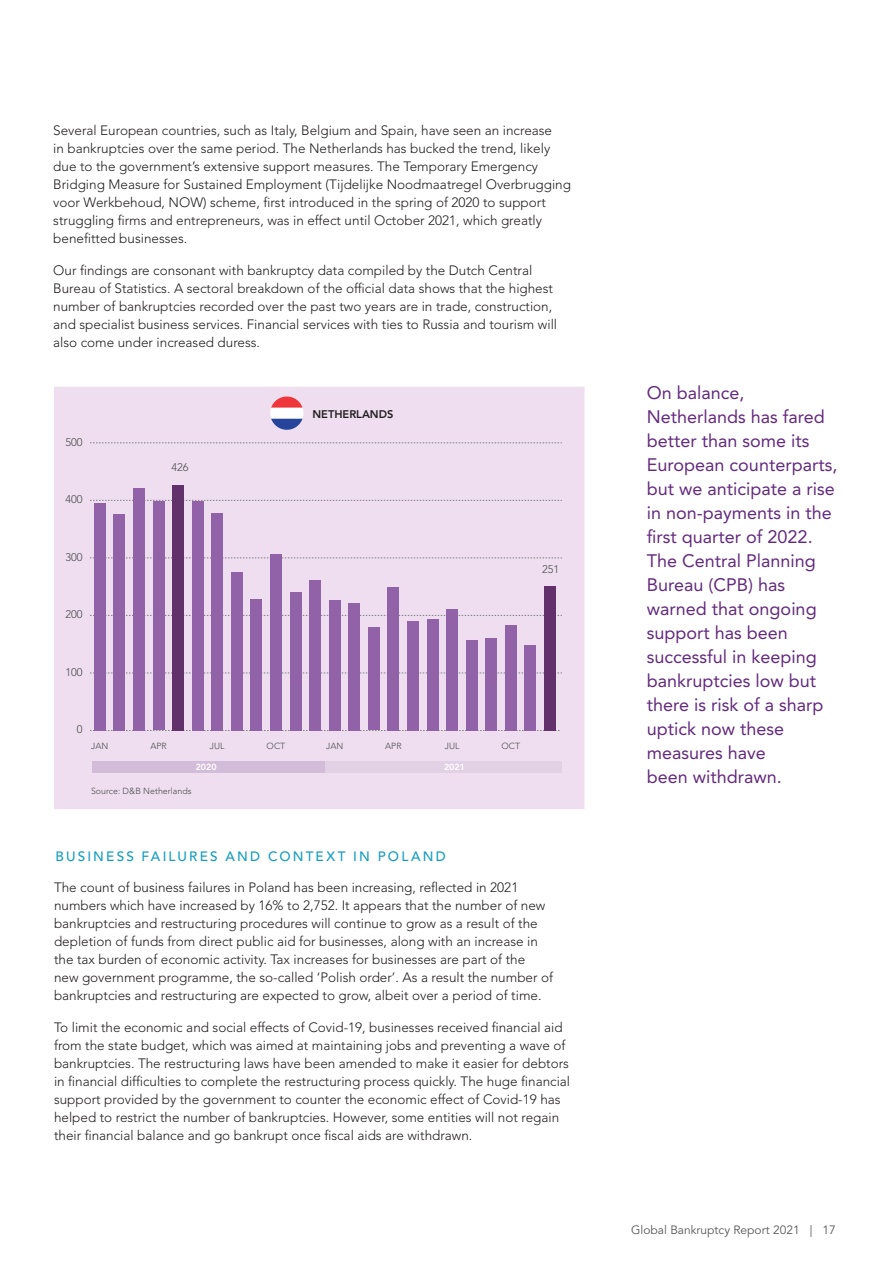
<style>
.page{position:relative;width:893px;height:1263px;background:#fff}
.page>*{position:absolute;margin:0;border:0;box-sizing:border-box;transform-origin:0 0}
.Cover_Subhead{font:18px/24px "Avenir LT Std";color:#642a7d}
.Cover_Subhead-2{font:300 13.5px/18px "Avenir LT Std";color:#231f20}
._05_Body_Copy{font:500 13.5px "Avenir LT Std";letter-spacing:.16em;color:#149dbf}
.t1{font:12px "Avenir LT Std";color:#57585a}
.t2{font:300 11.1px "Avenir LT Std";color:#4b4c4d}
.t3{font:800 11.1px "Avenir LT Std";color:#231f20}
.t4{font:300 8.85px "Avenir LT Std";color:#4b4c4d}
.t5{font:800 8.85px "Avenir LT Std";color:#fff}
</style>
<div class="page">
<div style="left:54px;top:387px;width:530px;height:422px;background:#eedef0"></div>
<div style="left:93px;top:761px;width:233px;height:12px;background:#d3bcda"></div>
<div style="left:325px;top:761px;width:236px;height:12px;background:#e2d0e5"></div>
<div style="left:270px;top:396px;width:33px;height:34px;background:#fff;border-radius:50%"></div>
<svg style="left:271px;top:396px;width:32px;height:12px"></svg>
<svg style="left:271px;top:419px;width:32px;height:11px"></svg>
<svg style="left:90px;top:730px;width:470px;height:1px"></svg>
<svg style="left:90px;top:673px;width:472px;height:1px"></svg>
<svg style="left:90px;top:615px;width:472px;height:1px"></svg>
<svg style="left:90px;top:558px;width:472px;height:1px"></svg>
<svg style="left:90px;top:500px;width:472px;height:1px"></svg>
<svg style="left:90px;top:442px;width:472px;height:1px"></svg>
<div style="left:94px;top:503px;width:12px;height:227px;background:#9262a9"></div>
<div style="left:114px;top:514px;width:11px;height:216px;background:#9262a9"></div>
<div style="left:133px;top:488px;width:12px;height:242px;background:#9262a9"></div>
<div style="left:153px;top:501px;width:11px;height:229px;background:#9262a9"></div>
<div style="left:172px;top:485px;width:12px;height:245px;background:#62306b"></div>
<div style="left:192px;top:501px;width:12px;height:229px;background:#9262a9"></div>
<div style="left:211px;top:513px;width:12px;height:217px;background:#9262a9"></div>
<div style="left:231px;top:572px;width:12px;height:158px;background:#9262a9"></div>
<div style="left:251px;top:599px;width:11px;height:131px;background:#9262a9"></div>
<div style="left:270px;top:554px;width:12px;height:176px;background:#9262a9"></div>
<div style="left:290px;top:592px;width:11px;height:138px;background:#9262a9"></div>
<div style="left:309px;top:580px;width:12px;height:150px;background:#9262a9"></div>
<div style="left:329px;top:600px;width:12px;height:130px;background:#9262a9"></div>
<div style="left:348px;top:603px;width:12px;height:127px;background:#9262a9"></div>
<div style="left:368px;top:627px;width:12px;height:103px;background:#9262a9"></div>
<div style="left:388px;top:587px;width:11px;height:143px;background:#9262a9"></div>
<div style="left:407px;top:621px;width:12px;height:109px;background:#9262a9"></div>
<div style="left:427px;top:619px;width:11px;height:111px;background:#9262a9"></div>
<div style="left:446px;top:608px;width:12px;height:122px;background:#9262a9"></div>
<div style="left:466px;top:640px;width:12px;height:90px;background:#9262a9"></div>
<div style="left:485px;top:638px;width:12px;height:92px;background:#9262a9"></div>
<div style="left:505px;top:625px;width:12px;height:105px;background:#9262a9"></div>
<div style="left:525px;top:645px;width:11px;height:85px;background:#9262a9"></div>
<div style="left:544px;top:586px;width:12px;height:144px;background:#62306b"></div>
<p class="Cover_Subhead-2" style="left:53px;top:122px;width:519px">Several European countries, such as Italy, Belgium and Spain, have seen an increase<br>in bankruptcies over the same period. The Netherlands has bucked the trend, likely due to the government’s extensive support measures. The Temporary Emergency Bridging Measure for Sustained Employment (Tijdelijke Noodmaatregel Overbrugging voor Werkbehoud, NOW) scheme, first introduced in the spring of 2020 to support struggling firms and entrepreneurs, was in effect until October 2021, which greatly benefitted businesses.</p>
<p class="Cover_Subhead-2" style="left:53px;top:261px;width:505px">Our findings are consonant with bankruptcy data compiled by the Dutch Central Bureau of Statistics. A sectoral breakdown of the official data shows that the highest number of bankruptcies recorded over the past two years are in trade, construction, and specialist business services. Financial services with ties to Russia and tourism will also come under increased duress.</p>
<p class="t2" style="left:65px;top:435px;width:19px">500</p>
<p class="t2" style="left:65px;top:493px;width:19px">400</p>
<p class="t2" style="left:65px;top:550px;width:19px">300</p>
<p class="t2" style="left:65px;top:608px;width:19px">200</p>
<p class="t2" style="left:65px;top:665px;width:19px">100</p>
<p class="t2" style="left:171px;top:461px;width:19px">426</p>
<p class="t3" style="left:313px;top:408px;width:82px">NETHERLANDS</p>
<p class="t2" style="left:77px;top:723px;width:7px">0</p>
<p class="t4" style="left:91px;top:741px;width:19px">JAN</p>
<p class="t4" style="left:150px;top:741px;width:18px">APR</p>
<p class="t4" style="left:210px;top:741px;width:16px">JUL</p>
<p class="t4" style="left:267px;top:741px;width:20px">OCT</p>
<p class="t4" style="left:326px;top:741px;width:19px">JAN</p>
<p class="t4" style="left:385px;top:741px;width:18px">APR</p>
<p class="t4" style="left:445px;top:741px;width:16px">JUL</p>
<p class="t4" style="left:501px;top:741px;width:20px">OCT</p>
<p class="t5" style="left:196px;top:761px;width:22px">2020</p>
<p class="t5" style="left:444px;top:761px;width:22px">2021</p>
<p class="t4" style="left:91px;top:785px;width:102px">Source: D&amp;B Netherlands</p>
<p class="t2" style="left:542px;top:563px;width:19px">251</p>
<p class="_05_Body_Copy" style="left:56px;top:848px;width:392px">BUSINESS FAILURES AND CONTEXT IN POLAND</p>
<p class="Cover_Subhead-2" style="left:54px;top:879px;width:501px">The count of business failures in Poland has been increasing, reflected in 2021 numbers which have increased by 16% to 2,752. It appears that the number of new bankruptcies and restructuring procedures will continue to grow as a result of the depletion of funds from direct public aid for businesses, along with an increase in the tax burden of economic activity. Tax increases for businesses are part of the new government programme, the so-called ‘Polish order’. As a result the number of bankruptcies and restructuring are expected to grow, albeit over a period of time.</p>
<p class="Cover_Subhead-2" style="left:54px;top:1018px;width:518px">To limit the economic and social effects of Covid-19, businesses received financial aid from the state budget, which was aimed at maintaining jobs and preventing a wave of bankruptcies. The restructuring laws have been amended to make it easier for debtors in financial difficulties to complete the restructuring process quickly. The huge financial support provided by the government to counter the economic effect of Covid-19 has helped to restrict the number of bankruptcies. However, some entities will not regain their financial balance and go bankrupt once fiscal aids are withdrawn.</p>
<p class="Cover_Subhead" style="left:647px;top:381px;width:192px">On balance,<br>Netherlands has fared better than some its<br>European counterparts, but we anticipate a rise in non-payments in the first quarter of 2022.<br>The Central Planning<br>Bureau (CPB) has warned that ongoing support has been successful in keeping bankruptcies low but there is risk of a sharp uptick now these measures have<br>been withdrawn.</p>
<p class="t1" style="left:631px;top:1223px;width:206px">Global Bankruptcy Report 2021 | 17</p>
</div>
